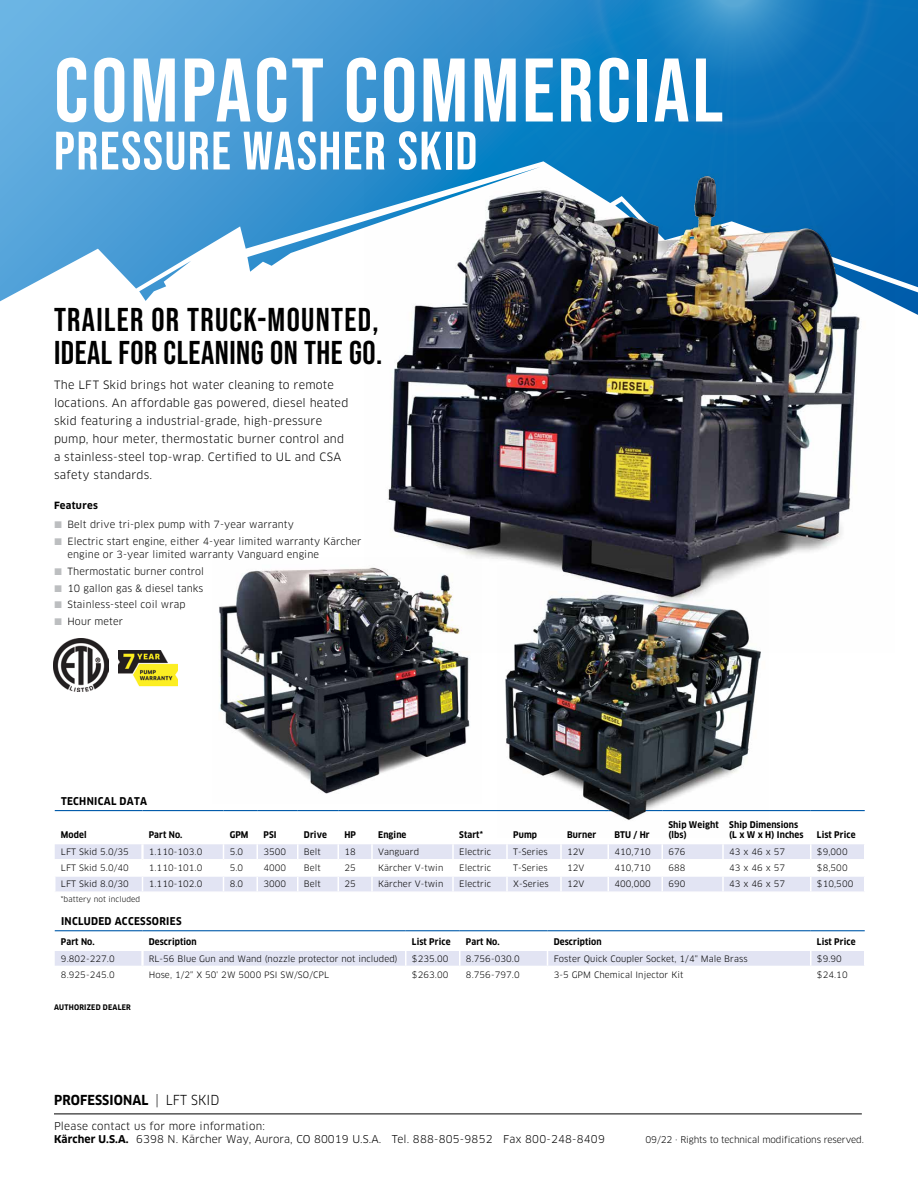
<style>
.page{position:relative;width:918px;height:1188px;background:#fff}
.page>*{position:absolute;margin:0;border:0;box-sizing:border-box;transform-origin:0 0}
.t1{font:90px "Bebas Neue";letter-spacing:.03em;color:#fff}
.t2{font:54px "Bebas Neue";letter-spacing:.03em;color:#fff}
.t3{font:33px/33px "Bebas Neue";letter-spacing:.025em;color:#000}
.P_-_Footer{font:700 13.5px "Clan Pro Narr";letter-spacing:.01em;color:#000}
.t4{font:11.25px/18px "Clan Pro";letter-spacing:.015em;color:#000}
.PAGE_Address_Header{font:10.5px "Clan Pro";letter-spacing:.01em;color:#000}
.PAGE_Address{font:10.5px "Clan Pro";letter-spacing:.02em;color:#000}
.H3_-_TABLE_Header_Ro{font:700 10.5px "Clan Pro Narr";letter-spacing:.03em;color:#000}
.t5{font:9.75px/16.8px "Clan Pro";letter-spacing:.01em;color:#000}
.t6{font:700 9.75px "Clan Pro";letter-spacing:.025em;color:#000}
.TABLE_Subheader_Row{font:700 9px/10.5px "Clan Pro Narr";letter-spacing:.01em;color:#000}
.t7{font:9px "Clan Pro";letter-spacing:-.01em;color:#000}
.TABLE_Body_Rows{font:8.7px "Clan Pro";letter-spacing:.01em;color:#000}
.TABLE_Body_Rows-2{font:7.5px "Clan Pro";letter-spacing:.01em;color:#000}
.t8{font:700 7.5px "Clan Pro Narr";letter-spacing:.03em;color:#000}
.s1{font-weight:400}
.s2{font-weight:700}
</style>
<div class="page">
<hr style="left:54px;top:1114px;width:808px;height:1px;background:#000">
<hr style="left:55px;top:810px;width:87px;height:1px;background:#005aaa">
<hr style="left:142px;top:810px;width:82px;height:1px;background:#005aaa">
<hr style="left:224px;top:810px;width:33px;height:1px;background:#005aaa">
<hr style="left:257px;top:810px;width:41px;height:1px;background:#005aaa">
<hr style="left:298px;top:810px;width:40px;height:1px;background:#005aaa">
<hr style="left:338px;top:810px;width:34px;height:1px;background:#005aaa">
<hr style="left:372px;top:810px;width:81px;height:1px;background:#005aaa">
<hr style="left:453px;top:810px;width:54px;height:1px;background:#005aaa">
<hr style="left:723px;top:810px;width:88px;height:1px;background:#005aaa">
<hr style="left:811px;top:810px;width:54px;height:1px;background:#005aaa">
<svg style="left:55px;top:844px;width:809px;height:48px"></svg>
<img style="left:220px;top:568px;width:248px;height:225px">
<svg style="left:0;top:0;width:918px;height:315px;background:#4e9ed4"></svg>
<img style="left:364px;top:123px;width:531px;height:530px">
<img style="left:389px;top:177px;width:470px;height:420px">
<img style="left:53px;top:639px;width:56px;height:52px">
<img style="left:118px;top:650px;width:60px;height:37px">
<img style="left:497px;top:566px;width:272px;height:254px">
<img style="left:505px;top:595px;width:256px;height:224px">
<hr style="left:55px;top:930px;width:87px;height:1px;background:#005aaa">
<hr style="left:142px;top:930px;width:264px;height:1px;background:#005aaa">
<hr style="left:406px;top:930px;width:54px;height:1px;background:#005aaa">
<hr style="left:460px;top:930px;width:88px;height:1px;background:#005aaa">
<hr style="left:548px;top:930px;width:263px;height:1px;background:#005aaa">
<hr style="left:811px;top:930px;width:54px;height:1px;background:#005aaa">
<div style="left:55px;top:951px;width:809px;height:15px;background:#e2e4f3"></div>
<h1 class="t1" style="left:54px;top:39px;width:671px">COMPACT COMMERCIAL</h1>
<h2 class="t2" style="left:54px;top:120px;width:425px">PRESSURE WASHER SKID</h2>
<h3 class="t3" style="left:54px;top:303px;width:330px">TRAILER OR TRUCK-MOUNTED,<br>IDEAL FOR CLEANING ON THE GO.</h3>
<p class="t4" style="left:54px;top:375px;width:296px">The LFT Skid brings hot water cleaning to remote locations. An affordable gas powered, diesel heated skid featuring a industrial-grade, high-pressure pump, hour meter, thermostatic burner control and a stainless-steel top-wrap. Certified to UL and CSA safety standards.</p>
<p class="t6" style="left:54px;top:499px;width:45px">Features</p>
<p class="t5" style="left:68px;top:516px;width:296px">Belt drive tri-plex pump with 7-year warranty<br>Electric start engine, either 4-year limited warranty Kärcher</p>
<p class="t5" style="left:68px;top:546px;width:253px">engine or 3-year limited warranty Vanguard engine<br>Thermostatic burner control<br>10 gallon gas &amp; diesel tanks<br>Stainless-steel coil wrap<br>Hour meter</p>
<h3 class="H3_-_TABLE_Header_Ro" style="left:61px;top:795px;width:88px">TECHNICAL DATA</h3>
<p class="TABLE_Subheader_Row" style="left:61px;top:830px;width:27px">Model</p>
<p class="TABLE_Subheader_Row" style="left:149px;top:830px;width:35px">Part No.</p>
<p class="TABLE_Subheader_Row" style="left:230px;top:830px;width:20px">GPM</p>
<p class="TABLE_Subheader_Row" style="left:263px;top:830px;width:15px">PSI</p>
<p class="TABLE_Subheader_Row" style="left:304px;top:830px;width:25px">Drive</p>
<p class="TABLE_Subheader_Row" style="left:344px;top:830px;width:13px">HP</p>
<p class="TABLE_Subheader_Row" style="left:378px;top:830px;width:30px">Engine</p>
<p class="TABLE_Subheader_Row" style="left:459px;top:830px;width:25px">Start*</p>
<p class="TABLE_Subheader_Row" style="left:513px;top:830px;width:25px">Pump</p>
<p class="TABLE_Subheader_Row" style="left:567px;top:830px;width:30px">Burner</p>
<p class="TABLE_Subheader_Row" style="left:614px;top:830px;width:37px">BTU / Hr</p>
<p class="TABLE_Subheader_Row" style="left:668px;top:819px;width:52px">Ship Weight (lbs)</p>
<p class="TABLE_Subheader_Row" style="left:729px;top:819px;width:76px">Ship Dimensions (L x W x H) Inches</p>
<p class="TABLE_Subheader_Row" style="left:817px;top:830px;width:40px">List Price</p>
<p class="TABLE_Body_Rows" style="left:61px;top:847px;width:69px">LFT Skid 5.0/35</p>
<p class="TABLE_Body_Rows" style="left:149px;top:847px;width:55px">1.110-103.0</p>
<p class="TABLE_Body_Rows" style="left:230px;top:847px;width:15px">5.0</p>
<p class="TABLE_Body_Rows" style="left:263px;top:847px;width:24px">3500</p>
<p class="TABLE_Body_Rows" style="left:304px;top:847px;width:18px">Belt</p>
<p class="TABLE_Body_Rows" style="left:344px;top:847px;width:13px">18</p>
<p class="TABLE_Body_Rows" style="left:378px;top:847px;width:42px">Vanguard</p>
<p class="TABLE_Body_Rows" style="left:459px;top:847px;width:33px">Electric</p>
<p class="TABLE_Body_Rows" style="left:513px;top:847px;width:36px">T-Series</p>
<p class="TABLE_Body_Rows" style="left:567px;top:847px;width:19px">12V</p>
<p class="TABLE_Body_Rows" style="left:614px;top:847px;width:38px">410,710</p>
<p class="TABLE_Body_Rows" style="left:668px;top:847px;width:19px">676</p>
<p class="TABLE_Body_Rows" style="left:729px;top:847px;width:58px">43 x 46 x 57</p>
<p class="TABLE_Body_Rows" style="left:817px;top:847px;width:32px">$9,000</p>
<p class="TABLE_Body_Rows" style="left:61px;top:863px;width:69px">LFT Skid 5.0/40</p>
<p class="TABLE_Body_Rows" style="left:149px;top:863px;width:55px">1.110-101.0</p>
<p class="TABLE_Body_Rows" style="left:230px;top:863px;width:15px">5.0</p>
<p class="TABLE_Body_Rows" style="left:263px;top:863px;width:24px">4000</p>
<p class="TABLE_Body_Rows" style="left:304px;top:863px;width:18px">Belt</p>
<p class="TABLE_Body_Rows" style="left:344px;top:863px;width:13px">25</p>
<p class="TABLE_Body_Rows" style="left:378px;top:863px;width:67px">Kärcher V-twin</p>
<p class="TABLE_Body_Rows" style="left:459px;top:863px;width:33px">Electric</p>
<p class="TABLE_Body_Rows" style="left:513px;top:863px;width:36px">T-Series</p>
<p class="TABLE_Body_Rows" style="left:567px;top:863px;width:19px">12V</p>
<p class="TABLE_Body_Rows" style="left:614px;top:863px;width:38px">410,710</p>
<p class="TABLE_Body_Rows" style="left:668px;top:863px;width:19px">688</p>
<p class="TABLE_Body_Rows" style="left:729px;top:863px;width:58px">43 x 46 x 57</p>
<p class="TABLE_Body_Rows" style="left:817px;top:863px;width:32px">$8,500</p>
<p class="TABLE_Body_Rows" style="left:61px;top:879px;width:69px">LFT Skid 8.0/30</p>
<p class="TABLE_Body_Rows" style="left:149px;top:879px;width:55px">1.110-102.0</p>
<p class="TABLE_Body_Rows" style="left:230px;top:879px;width:15px">8.0</p>
<p class="TABLE_Body_Rows" style="left:263px;top:879px;width:24px">3000</p>
<p class="TABLE_Body_Rows" style="left:304px;top:879px;width:18px">Belt</p>
<p class="TABLE_Body_Rows" style="left:344px;top:879px;width:13px">25</p>
<p class="TABLE_Body_Rows" style="left:378px;top:879px;width:67px">Kärcher V-twin</p>
<p class="TABLE_Body_Rows" style="left:459px;top:879px;width:33px">Electric</p>
<p class="TABLE_Body_Rows" style="left:513px;top:879px;width:37px">X-Series</p>
<p class="TABLE_Body_Rows" style="left:567px;top:879px;width:19px">12V</p>
<p class="TABLE_Body_Rows" style="left:614px;top:879px;width:38px">400,000</p>
<p class="TABLE_Body_Rows" style="left:668px;top:879px;width:19px">690</p>
<p class="TABLE_Body_Rows" style="left:729px;top:879px;width:58px">43 x 46 x 57</p>
<p class="TABLE_Body_Rows" style="left:817px;top:879px;width:38px">$10,500</p>
<p class="TABLE_Body_Rows-2" style="left:61px;top:895px;width:81px">*battery not included</p>
<p class="H3_-_TABLE_Header_Ro" style="left:61px;top:915px;width:122px">INCLUDED ACCESSORIES</p>
<p class="TABLE_Subheader_Row" style="left:61px;top:937px;width:35px">Part No.</p>
<p class="TABLE_Subheader_Row" style="left:149px;top:937px;width:49px">Description</p>
<p class="TABLE_Subheader_Row" style="left:412px;top:937px;width:40px">List Price</p>
<p class="TABLE_Subheader_Row" style="left:466px;top:937px;width:35px">Part No.</p>
<p class="TABLE_Subheader_Row" style="left:554px;top:937px;width:49px">Description</p>
<p class="TABLE_Subheader_Row" style="left:817px;top:937px;width:40px">List Price</p>
<p class="TABLE_Body_Rows" style="left:61px;top:953px;width:55px">9.802-227.0</p>
<p class="TABLE_Body_Rows" style="left:149px;top:953px;width:250px">RL-56 Blue Gun and Wand (nozzle protector not included)</p>
<p class="TABLE_Body_Rows" style="left:412px;top:953px;width:38px">$235.00</p>
<p class="TABLE_Body_Rows" style="left:466px;top:953px;width:55px">8.756-030.0</p>
<p class="TABLE_Body_Rows" style="left:554px;top:953px;width:195px">Foster Quick Coupler Socket, 1/4" Male Brass</p>
<p class="TABLE_Body_Rows" style="left:817px;top:953px;width:26px">$9.90</p>
<p class="TABLE_Body_Rows" style="left:61px;top:970px;width:55px">8.925-245.0</p>
<p class="TABLE_Body_Rows" style="left:149px;top:970px;width:182px">Hose, 1/2" X 50' 2W 5000 PSI SW/SO/CPL</p>
<p class="TABLE_Body_Rows" style="left:412px;top:970px;width:38px">$263.00</p>
<p class="TABLE_Body_Rows" style="left:466px;top:970px;width:55px">8.756-797.0</p>
<p class="TABLE_Body_Rows" style="left:554px;top:970px;width:131px">3-5 GPM Chemical Injector Kit</p>
<p class="TABLE_Body_Rows" style="left:817px;top:970px;width:32px">$24.10</p>
<p class="t8" style="left:54px;top:1003px;width:78px">AUTHORIZED DEALER</p>
<p class="P_-_Footer" style="left:54px;top:1092px;width:167px">PROFESSIONAL <span class="s1">| LFT SKID</span></p>
<p class="PAGE_Address" style="left:54px;top:1120px;width:212px">Please contact us for more information:</p>
<p class="PAGE_Address_Header" style="left:54px;top:1133px;width:552px"><span class="s2">Kärcher U.S.A.</span> 6398 N. Kärcher Way, Aurora, CO 80019 U.S.A. Tel. 888-805-9852 Fax 800-248-8409</p>
<p class="t7" style="left:645px;top:1135px;width:220px">09/22 · Rights to technical modifications reserved.</p>
</div>
